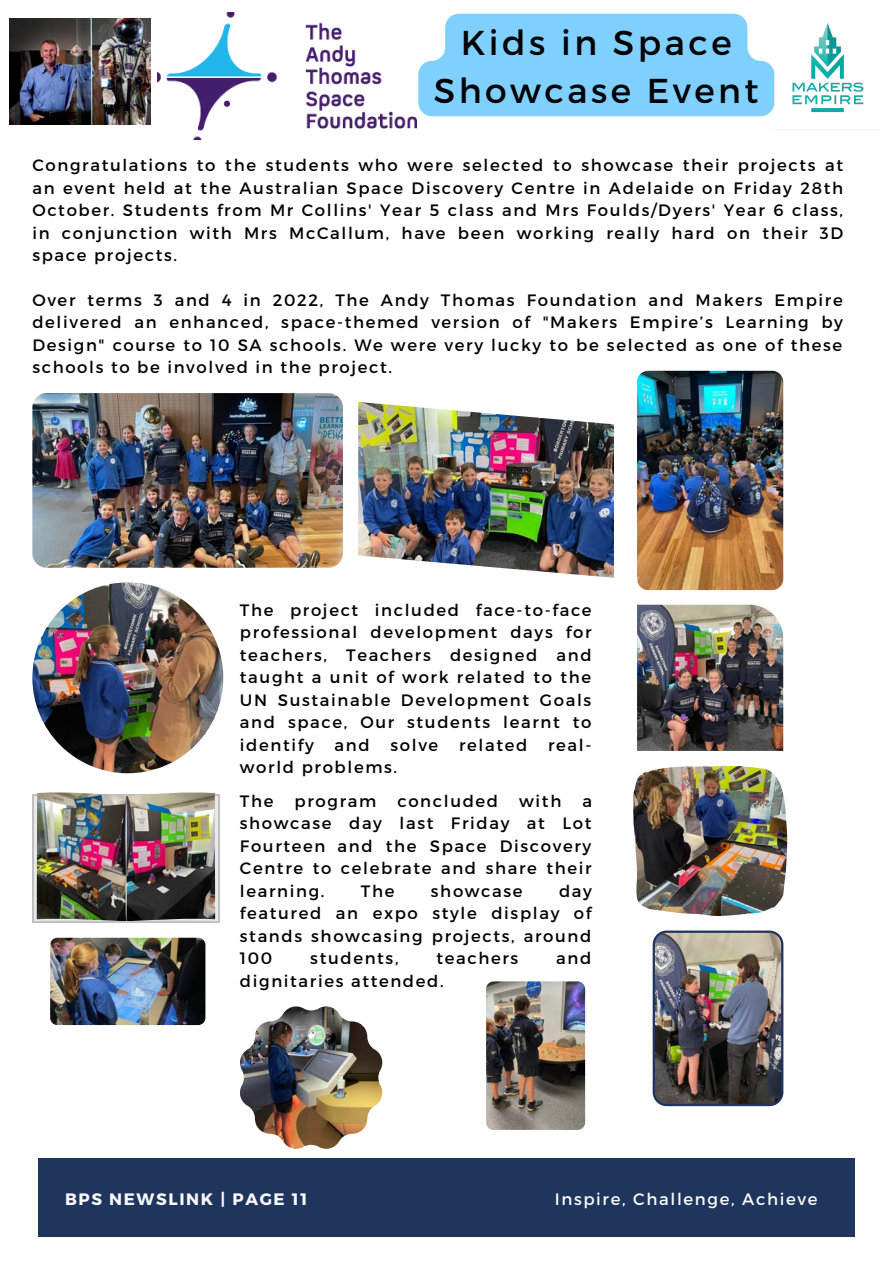
<style>
.page{position:relative;width:893px;height:1264px;background:#fff}
.page>*{position:absolute;margin:0;border:0;box-sizing:border-box;transform-origin:0 0}
.t1{font:34.5px/47.2px "Montserrat";letter-spacing:.1em;color:#000;text-align:center}
.t2{font:16.5px/22.5px "Montserrat";letter-spacing:.1em;color:#000;text-align:justify}
.t3{font:16.5px "Montserrat";letter-spacing:.1em;color:#fafafa}
.t4{font:700 16.5px "Montserrat";letter-spacing:.1em;color:#fafafa}
</style>
<div class="page">
<img style="left:774px;top:23px;width:105px;height:107px">
<img style="left:157px;top:13px;width:260px;height:127px">
<img style="left:10px;top:18px;width:140px;height:106px">
<img style="left:32px;top:393px;width:311px;height:174px;border-radius:14px">
<img style="left:358px;top:402px;width:256px;height:176px">
<img style="left:32px;top:582px;width:191px;height:191px;border-radius:50%">
<img style="left:633px;top:765px;width:154px;height:150px">
<img style="left:50px;top:937px;width:155px;height:88px;border-radius:7px">
<img style="left:637px;top:604px;width:146px;height:147px">
<img style="left:486px;top:981px;width:99px;height:148px;border-radius:8px">
<img style="left:637px;top:371px;width:146px;height:219px;border-radius:11px">
<div style="left:32px;top:794px;width:188px;height:129px;background:#bfbfbf"></div>
<img style="left:34px;top:794px;width:184px;height:127px">
<img style="left:652px;top:930px;width:131px;height:176px">
<img style="left:240px;top:1006px;width:142px;height:142px">
<svg style="left:418px;top:14px;width:356px;height:102px;background:#89d3ff"></svg>
<div style="left:38px;top:1158px;width:816px;height:78px;background:#1f355e"></div>
<h1 class="t1" style="left:434px;top:18px;width:326px">Kids in Space<br>Showcase Event</h1>
<p class="t2" style="left:32px;top:153px;width:812px">Congratulations to the students who were selected to showcase their projects at an event held at the Australian Space Discovery Centre in Adelaide on Friday 28th October. Students from Mr Collins' Year 5 class and Mrs Foulds/Dyers' Year 6 class, in conjunction with Mrs McCallum, have been working really hard on their 3D space projects.</p>
<p class="t2" style="left:32px;top:288px;width:812px">Over terms 3 and 4 in 2022, The Andy Thomas Foundation and Makers Empire delivered an enhanced, space-themed version of "Makers Empire’s Learning by Design" course to 10 SA schools. We were very lucky to be selected as one of these schools to be involved in the project.</p>
<p class="t2" style="left:240px;top:597px;width:353px">The project included face-to-face professional development days for teachers, Teachers designed and taught a unit of work related to the UN Sustainable Development Goals and space, Our students learnt to identify</p>
<p class="t2" style="left:334px;top:732px;width:37px">and</p>
<p class="t2" style="left:390px;top:732px;width:49px">solve</p>
<p class="t2" style="left:459px;top:732px;width:70px">related</p>
<p class="t2" style="left:548px;top:732px;width:45px">real-</p>
<p class="t2" style="left:240px;top:749px;width:159px;line-height:33.8px">world problems.<br>The</p>
<p class="t2" style="left:294px;top:788px;width:83px">program</p>
<p class="t2" style="left:397px;top:788px;width:102px">concluded</p>
<p class="t2" style="left:519px;top:788px;width:44px">with</p>
<p class="t2" style="left:240px;top:788px;width:353px;text-indent:342px">a showcase day last Friday at Lot Fourteen and the Space Discovery Centre to celebrate and share their learning.</p>
<p class="t2" style="left:240px;top:878px;width:353px;text-indent:319px">day featured an expo style display of stands showcasing projects, around 100</p>
<p class="t2" style="left:361px;top:878px;width:35px">The</p>
<p class="t2" style="left:431px;top:878px;width:93px">showcase</p>
<p class="t2" style="left:310px;top:946px;width:90px">students,</p>
<p class="t2" style="left:436px;top:946px;width:83px">teachers</p>
<p class="t2" style="left:556px;top:946px;width:37px">and</p>
<p class="t2" style="left:240px;top:968px;width:205px">dignitaries attended.</p>
<p class="t4" style="left:65px;top:1187px;width:243px">BPS NEWSLINK | PAGE 11</p>
<p class="t3" style="left:554px;top:1187px;width:264px">Inspire, Challenge, Achieve</p>
</div>
